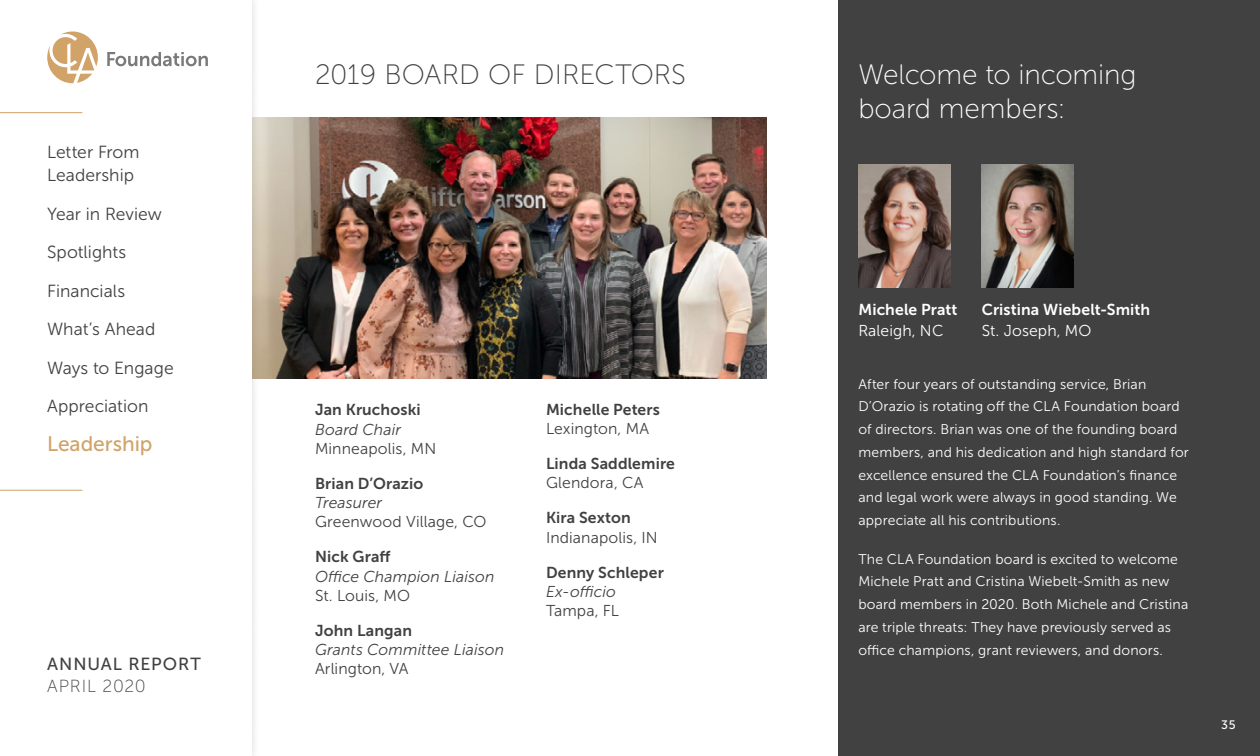
<style>
.page{position:relative;width:1260px;height:756px;background:#fff}
.page>*{position:absolute;margin:0;border:0;box-sizing:border-box;transform-origin:0 0}
.t1{font:28px/33.6px "Museo Sans 100";letter-spacing:-.005em;color:#fff}
.t2{font:28px "Museo Sans 100";color:#414142}
.t3{font:21px "Museo Sans 500";color:#d1a369}
.t4{font:17.5px/22.8px "Museo Sans 300";color:#414142}
.t5{font:17.5px "Museo Sans 500";letter-spacing:.055em;color:#414142}
.t6{font:17.5px "Museo Sans 100";letter-spacing:.045em;color:#414142}
.t7{font:15.75px "Museo Sans 300";letter-spacing:.005em;color:#414142}
.t8{font:15.75px "Museo Sans 700";letter-spacing:.01em;color:#414142}
.t9{font:italic 15.75px "Museo Sans 300";letter-spacing:.005em;color:#414142}
.t10{font:15.75px "Museo Sans 700";letter-spacing:.005em;color:#fff}
.t11{font:15.75px "Museo Sans 300";letter-spacing:.005em;color:#fff}
.t12{font:14px/22.8px "Museo Sans 300";letter-spacing:.01em;color:#fff}
.t13{font:12.25px "Museo Sans 500";color:#fff}
</style>
<div class="page">
<div style="left:839px;top:0;width:421px;height:756px;background:#414142"></div>
<img style="left:261px;top:117px;width:505px;height:261px">
<img style="left:858px;top:165px;width:92px;height:122px">
<img style="left:982px;top:165px;width:92px;height:122px">
<div style="left:0;top:0;width:261px;height:756px;background:#414142;opacity:.2"></div>
<div style="left:0;top:0;width:252px;height:756px;background:#fff"></div>
<svg style="left:107px;top:52px;width:101px;height:14px"></svg>
<svg style="left:47px;top:32px;width:51px;height:51px"></svg>
<hr style="left:0;top:112px;width:82px;height:1px;background:#d1a369">
<hr style="left:0;top:490px;width:82px;height:1px;background:#d1a369">
<p class="t4" style="left:47px;top:141px;width:94px">Letter From<br>Leadership</p>
<p class="t4" style="left:47px;top:202px;width:116px">Year in Review</p>
<p class="t4" style="left:47px;top:241px;width:81px">Spotlights</p>
<p class="t4" style="left:47px;top:279px;width:80px">Financials</p>
<p class="t4" style="left:47px;top:318px;width:110px">What’s Ahead</p>
<p class="t4" style="left:47px;top:348px;width:128px;line-height:38.5px">Ways to Engage<br>Appreciation</p>
<h2 class="t3" style="left:47px;top:432px;width:107px">Leadership</h2>
<p class="t5" style="left:47px;top:654px;width:155px">ANNUAL REPORT</p>
<p class="t6" style="left:47px;top:677px;width:100px">APRIL 2020</p>
<h1 class="t2" style="left:315px;top:60px;width:373px">2019 BOARD OF DIRECTORS</h1>
<p class="t8" style="left:315px;top:401px;width:107px">Jan Kruchoski</p>
<p class="t9" style="left:315px;top:421px;width:88px">Board Chair</p>
<p class="t7" style="left:315px;top:440px;width:123px">Minneapolis, MN</p>
<p class="t8" style="left:315px;top:475px;width:110px">Brian D’Orazio</p>
<p class="t9" style="left:315px;top:494px;width:69px">Treasurer</p>
<p class="t7" style="left:315px;top:513px;width:173px">Greenwood Village, CO</p>
<p class="t8" style="left:315px;top:548px;width:77px">Nick Graff</p>
<p class="t9" style="left:315px;top:568px;width:181px">Office Champion Liaison</p>
<p class="t7" style="left:315px;top:587px;width:96px">St. Louis, MO</p>
<p class="t8" style="left:315px;top:622px;width:99px">John Langan</p>
<p class="t9" style="left:315px;top:641px;width:191px">Grants Committee Liaison</p>
<p class="t7" style="left:315px;top:660px;width:95px">Arlington, VA</p>
<p class="t8" style="left:546px;top:401px;width:115px">Michelle Peters</p>
<p class="t7" style="left:546px;top:420px;width:105px">Lexington, MA</p>
<p class="t8" style="left:546px;top:455px;width:131px">Linda Saddlemire</p>
<p class="t7" style="left:546px;top:475px;width:99px">Glendora, CA</p>
<p class="t8" style="left:546px;top:509px;width:86px">Kira Sexton</p>
<p class="t7" style="left:546px;top:529px;width:113px">Indianapolis, IN</p>
<p class="t8" style="left:546px;top:563px;width:119px">Denny Schleper</p>
<p class="t9" style="left:546px;top:583px;width:72px">Ex-officio</p>
<p class="t7" style="left:546px;top:602px;width:75px">Tampa, FL</p>
<h1 class="t1" style="left:858px;top:58px;width:280px">Welcome to incoming board members:</h1>
<p class="t10" style="left:982px;top:301px;width:170px">Cristina Wiebelt-Smith</p>
<p class="t11" style="left:982px;top:322px;width:111px">St. Joseph, MO</p>
<p class="t12" style="left:858px;top:372px;width:332px">After four years of outstanding service, Brian D’Orazio is rotating off the CLA Foundation board of directors. Brian was one of the founding board members, and his dedication and high standard for excellence ensured the CLA Foundation’s finance and legal work were always in good standing. We appreciate all his contributions.</p>
<p class="t12" style="left:858px;top:547px;width:331px">The CLA Foundation board is excited to welcome Michele Pratt and Cristina Wiebelt-Smith as new board members in 2020. Both Michele and Cristina are triple threats: They have previously served as office champions, grant reviewers, and donors.</p>
<p class="t10" style="left:858px;top:301px;width:101px">Michele Pratt</p>
<p class="t11" style="left:858px;top:322px;width:87px">Raleigh, NC</p>
<p class="t13" style="left:1221px;top:718px;width:16px">35</p>
</div>
